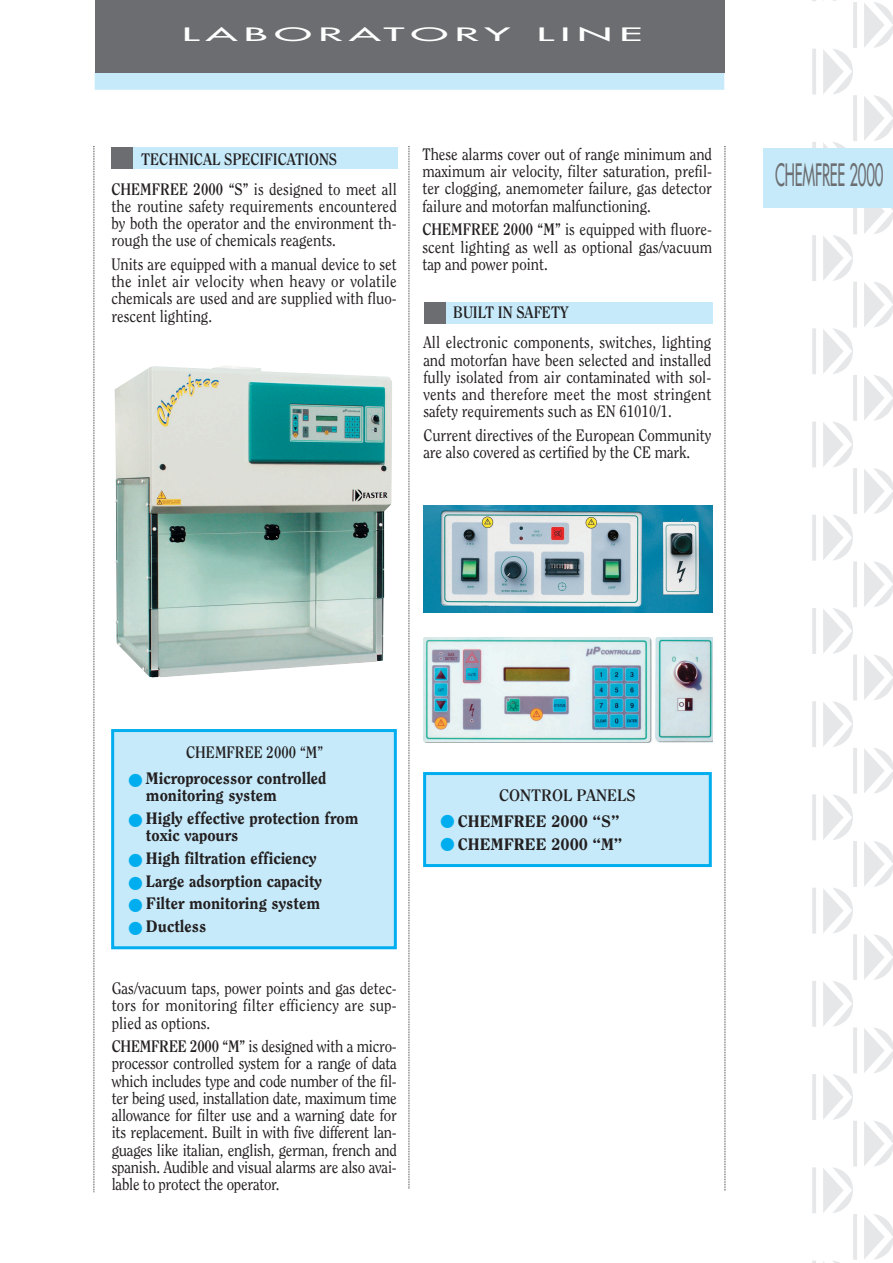
<style>
.page{position:relative;width:893px;height:1263px;background:#fff}
.page>*{position:absolute;margin:0;border:0;box-sizing:border-box;transform-origin:0 0}
.t1{font:30px "Futura";letter-spacing:-.01em;color:#6c6d70;scale:.5 1}
.t2{font:18px "Futura";letter-spacing:.145em;color:#fff;scale:2.5 1}
.t3{font:16.5px/17.2px "Clearface";color:#231f20;text-align:justify;scale:.9 1}
.t4{font:800 16.5px/17.5px "Clearface";color:#231f20}
.t5{font:700 16.5px/30px "Clearface";color:#231f20;scale:.9 1}
.t6{font:700 16.5px "Clearface";color:#231f20}
.s1{font-weight:400}
.s2{font-weight:700}
.s3{font-family:"European Pi Three";font-weight:400;font-size:13.5px;color:#00aeef}
</style>
<div class="page">
<div style="left:111px;top:148px;width:286px;height:21px;background:#c6eafa"></div>
<div style="left:111px;top:148px;width:21px;height:21px;background:#6c6d70"></div>
<div style="left:95px;top:72px;width:629px;height:18px;background:#c6eafa"></div>
<div style="left:95px;top:0;width:629px;height:72px;background:#6c6d70"></div>
<svg style="left:812px;top:49px;width:4px;height:46px"></svg>
<svg style="left:812px;top:142px;width:4px;height:6px"></svg>
<svg style="left:812px;top:235px;width:4px;height:46px"></svg>
<svg style="left:812px;top:328px;width:4px;height:46px"></svg>
<svg style="left:812px;top:422px;width:4px;height:45px"></svg>
<svg style="left:812px;top:515px;width:4px;height:46px"></svg>
<svg style="left:812px;top:608px;width:4px;height:46px"></svg>
<svg style="left:812px;top:701px;width:4px;height:46px"></svg>
<svg style="left:812px;top:794px;width:4px;height:46px"></svg>
<svg style="left:812px;top:888px;width:4px;height:46px"></svg>
<svg style="left:812px;top:981px;width:4px;height:46px"></svg>
<svg style="left:812px;top:1074px;width:4px;height:46px"></svg>
<svg style="left:812px;top:1167px;width:4px;height:46px"></svg>
<svg style="left:864px;top:95px;width:28px;height:46px"></svg>
<svg style="left:864px;top:208px;width:28px;height:26px"></svg>
<svg style="left:864px;top:282px;width:28px;height:45px"></svg>
<svg style="left:864px;top:375px;width:28px;height:46px"></svg>
<svg style="left:864px;top:468px;width:28px;height:46px"></svg>
<svg style="left:864px;top:561px;width:28px;height:46px"></svg>
<svg style="left:864px;top:655px;width:28px;height:45px"></svg>
<svg style="left:864px;top:748px;width:28px;height:46px"></svg>
<svg style="left:864px;top:841px;width:28px;height:46px"></svg>
<svg style="left:864px;top:934px;width:28px;height:46px"></svg>
<svg style="left:864px;top:1028px;width:28px;height:45px"></svg>
<svg style="left:864px;top:1121px;width:28px;height:45px"></svg>
<svg style="left:823px;top:0;width:34px;height:1262px"></svg>
<hr style="left:890px;top:43px;width:2px;height:57px;background:#fff">
<svg style="left:864px;top:2px;width:28px;height:46px"></svg>
<svg style="left:408px;top:146px;width:1px;height:1043px"></svg>
<svg style="left:724px;top:146px;width:1px;height:1045px"></svg>
<svg style="left:93px;top:146px;width:1px;height:1047px"></svg>
<div style="left:762px;top:148px;width:130px;height:60px;background:#c6eafa"></div>
<div style="left:424px;top:302px;width:288px;height:21px;background:#c6eafa"></div>
<div style="left:424px;top:302px;width:21px;height:21px;background:#6c6d70"></div>
<hr style="left:889px;top:1162px;width:3px;height:56px;background:#fff">
<svg style="left:864px;top:1214px;width:29px;height:46px"></svg>
<hr style="left:891px;top:885px;width:1px;height:57px;background:#fff">
<hr style="left:891px;top:697px;width:1px;height:56px;background:#fff">
<hr style="left:891px;top:790px;width:1px;height:56px;background:#fff">
<hr style="left:890px;top:604px;width:2px;height:56px;background:#fff">
<hr style="left:890px;top:508px;width:2px;height:56px;background:#fff">
<hr style="left:890px;top:418px;width:2px;height:56px;background:#fff">
<hr style="left:890px;top:324px;width:2px;height:56px;background:#fff">
<hr style="left:890px;top:230px;width:2px;height:57px;background:#fff">
<div style="left:113px;top:731px;width:282px;height:217px;background:#c6eafa"></div>
<div style="left:111px;top:729px;width:286px;height:220px;border:3px solid #00aeef"></div>
<img style="left:114px;top:366px;width:278px;height:312px">
<div style="left:424px;top:774px;width:286px;height:92px;background:#c6eafa"></div>
<div style="left:423px;top:772px;width:288px;height:95px;border:3px solid #00aeef"></div>
<img style="left:423px;top:505px;width:289px;height:107px">
<img style="left:423px;top:638px;width:289px;height:105px">
<p class="t2" style="left:182px;top:26px;width:133px">LABORATORY</p>
<p class="t2" style="left:536px;top:26px;width:44px">LINE</p>
<p class="t5" style="left:111px;top:145px;width:318px;text-indent:30px">TECHNICAL SPECIFICATIONS<br>CHEMFREE 2000 “S” <span class="s1">is designed to meet all</span></p>
<p class="t3" style="left:111px;top:199px;width:318px">the routine safety requirements encountered by both the operator and the environment th&shy;rough the use of chemicals reagents.</p>
<p class="t3" style="left:111px;top:257px;width:318px">Units are equipped with a manual device to set the inlet air velocity when heavy or volatile chemicals are used and are supplied with fluo&shy;rescent lighting.</p>
<p class="t3" style="left:422px;top:147px;width:323px">These alarms cover out of range minimum and maximum air velocity, filter saturation, prefil&shy;ter clogging, anemometer failure, gas detector failure and motorfan malfunctioning.</p>
<p class="t3" style="left:422px;top:222px;width:323px"><span class="s2">CHEMFREE 2000 “M”</span> is equipped with fluore&shy;scent lighting as well as optional gas/vacuum tap and power point.</p>
<p class="t5" style="left:453px;top:299px;width:130px">BUILT IN SAFETY</p>
<p class="t3" style="left:423px;top:335px;width:321px">All electronic components, switches, lighting and motorfan have been selected and installed fully isolated from air contaminated with sol&shy;vents and therefore meet the most stringent safety requirements such as EN 61010/1.</p>
<p class="t3" style="left:423px;top:428px;width:321px">Current directives of the European Community are also covered as certified by the CE mark.</p>
<h1 class="t1" style="left:775px;top:160px;width:218px">CHEMFREE 2000</h1>
<p class="t5" style="left:186px;top:738px;width:154px">CHEMFREE 2000 “M”</p>
<p class="t4" style="left:146px;top:770px;width:182px;text-indent:-17px"><span class="s3">-</span> Microprocessor controlled monitoring system</p>
<p class="t4" style="left:146px;top:811px;width:214px;line-height:16.5px;text-indent:-17px"><span class="s3">-</span> Higly effective protection from toxic vapours</p>
<p class="t4" style="left:129px;top:850px;width:189px"><span class="s3">-</span> High filtration efficiency</p>
<p class="t4" style="left:129px;top:873px;width:194px"><span class="s3">-</span> Large adsorption capacity</p>
<p class="t4" style="left:129px;top:896px;width:193px"><span class="s3">-</span> Filter monitoring system</p>
<p class="t4" style="left:129px;top:919px;width:79px"><span class="s3">-</span> Ductless</p>
<p class="t3" style="left:112px;top:981px;width:318px">Gas/vacuum taps, power points and gas detec&shy;tors for monitoring filter efficiency are sup&shy;plied as options.</p>
<p class="t3" style="left:112px;top:1039px;width:318px"><span class="s2">CHEMFREE 2000 “M”</span> is designed with a micro&shy;processor controlled system for a range of data which includes type and code number of the fil&shy;ter being used, installation date, maximum time allowance for filter use and a warning date for its replacement. Built in with five different lan&shy;guages like italian, english, german, french and spanish. Audible and visual alarms are also avai&shy;lable to protect the operator.</p>
<p class="t6" style="left:499px;top:788px;width:138px">CONTROL PANELS</p>
<p class="t4" style="left:441px;top:813px;width:180px"><span class="s3">-</span> CHEMFREE 2000 “S”</p>
<p class="t4" style="left:441px;top:836px;width:183px"><span class="s3">-</span> CHEMFREE 2000 “M”</p>
</div>
